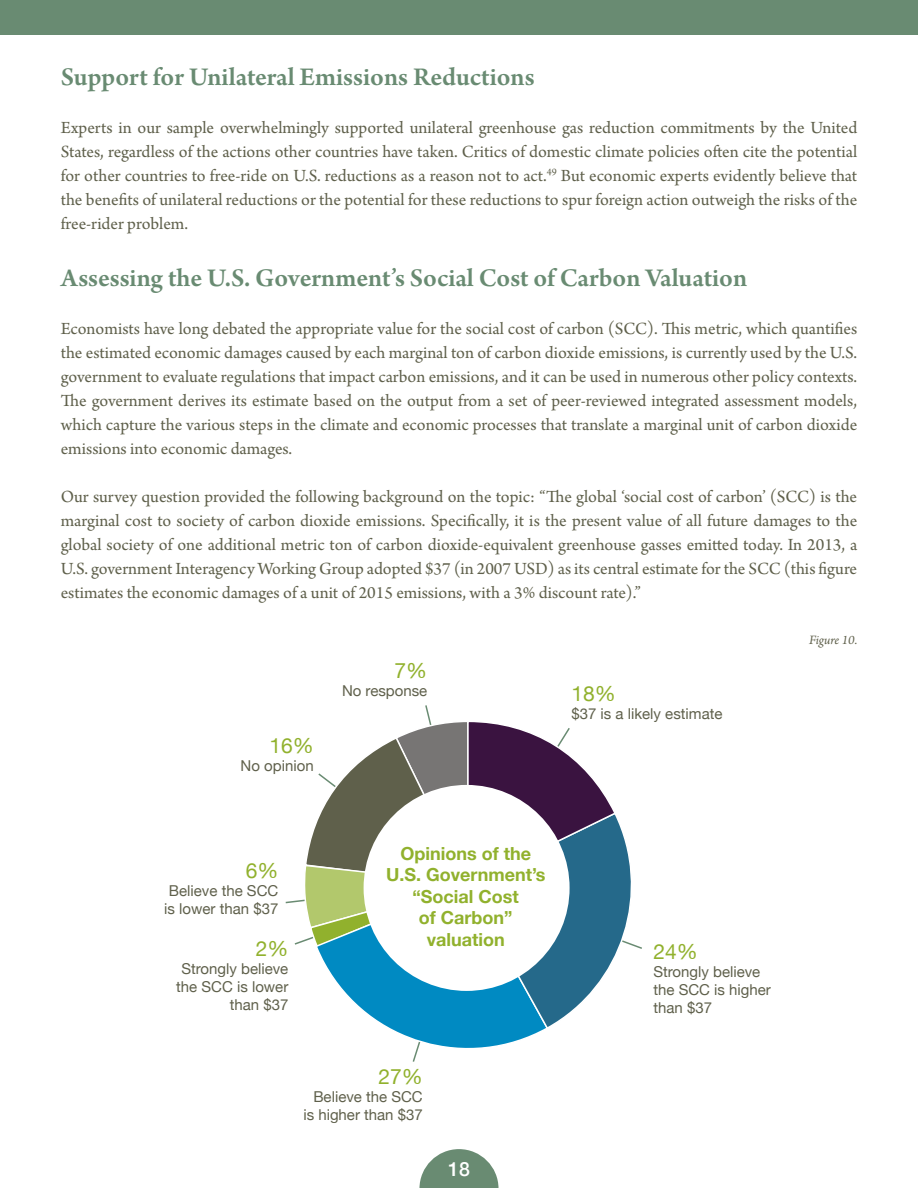
<style>
.page{position:relative;width:918px;height:1188px;background:#fff}
.page>*{position:absolute;margin:0;border:0;box-sizing:border-box;transform-origin:0 0}
.t1{font:600 27px "Arno Pro";color:#698b72}
.t2{font:21px "Helvetica Neue";color:#91b12d}
.t3{font:500 19.5px "Helvetica Neue";color:#fff}
.t4{font:18px/24px "Arno Pro";color:#5f604b;text-align:justify}
.t5{font:700 18px "Helvetica Neue";color:#91b12d}
.t6{font:15px/18px "Helvetica Neue";color:#5f604b;text-align:right}
.t7{font:italic 13.5px "Arno Pro";letter-spacing:-.005em;color:#5f604b}
</style>
<div class="page">
<svg style="left:419px;top:1149px;width:80px;height:39px"></svg>
<div style="left:0;top:0;width:918px;height:35px;background:#698b72"></div>
<svg style="left:285px;top:705px;width:357px;height:357px"></svg>
<div style="left:364px;top:785px;width:206px;height:206px;background:#fff;border-radius:50%"></div>
<p class="t1" style="left:61px;top:62px;width:475px">Support for Unilateral Emissions Reductions</p>
<p class="t4" style="left:61px;top:117px;width:798px">Experts in our sample overwhelmingly supported unilateral greenhouse gas reduction commitments by the United States, regardless of the actions other countries have taken. Critics of domestic climate policies often cite the potential for other countries to free-ride on U.S. reductions as a reason not to act.<sup>49</sup> But economic experts evidently believe that the benefits of unilateral reductions or the potential for these reductions to spur foreign action outweigh the risks of the free-rider problem.</p>
<p class="t1" style="left:61px;top:262px;width:688px">Assessing the U.S. Government’s Social Cost of Carbon Valuation</p>
<p class="t4" style="left:61px;top:317px;width:798px">Economists have long debated the appropriate value for the social cost of carbon (SCC). This metric, which quantifies the estimated economic damages caused by each marginal ton of carbon dioxide emissions, is currently used by the U.S. government to evaluate regulations that impact carbon emissions, and it can be used in numerous other policy contexts.<br>The government derives its estimate based on the output from a set of peer-reviewed integrated assessment models, which capture the various steps in the climate and economic processes that translate a marginal unit of carbon dioxide emissions into economic damages.</p>
<p class="t4" style="left:61px;top:485px;width:798px">Our survey question provided the following background on the topic: “The global ‘social cost of carbon’ (SCC) is the marginal cost to society of carbon dioxide emissions. Specifically, it is the present value of all future damages to the global society of one additional metric ton of carbon dioxide-equivalent greenhouse gasses emitted today. In 2013, a U.S. government Interagency Working Group adopted $37 (in 2007 USD) as its central estimate for the SCC (this figure estimates the economic damages of a unit of 2015 emissions, with a 3% discount rate).”</p>
<p class="t2" style="left:269px;top:730px;width:46px">16%</p>
<p class="t6" style="left:241px;top:757px;width:75px">No opinion</p>
<p class="t2" style="left:395px;top:655px;width:34px">7%</p>
<p class="t6" style="left:342px;top:682px;width:87px">No response</p>
<p class="t2" style="left:571px;top:678px;width:46px">18%</p>
<p class="t6" style="left:571px;top:705px;width:153px">$37 is a likely estimate</p>
<p class="t2" style="left:246px;top:855px;width:34px">6%</p>
<p class="t6" style="left:164px;top:882px;width:116px;text-align:center">Believe the SCC is lower than $37</p>
<p class="t2" style="left:256px;top:933px;width:34px">2%</p>
<p class="t6" style="left:176px;top:960px;width:114px">Strongly believe the SCC is lower than $37</p>
<p class="t5" style="left:400px;top:839px;width:132px">Opinions of the</p>
<p class="t5" style="left:386px;top:861px;width:161px">U.S. Government’s</p>
<p class="t5" style="left:413px;top:882px;width:108px">“Social Cost</p>
<p class="t5" style="left:419px;top:904px;width:95px">of Carbon”</p>
<p class="t5" style="left:427px;top:926px;width:79px">valuation</p>
<p class="t2" style="left:378px;top:1061px;width:46px">27%</p>
<p class="t6" style="left:303px;top:1088px;width:121px">Believe the SCC is higher than $37</p>
<p class="t3" style="left:448px;top:1154px;width:23px">18</p>
<p class="t2" style="left:653px;top:936px;width:46px">24%</p>
<p class="t6" style="left:653px;top:963px;width:119px;text-align:left">Strongly believe the SCC is higher than $37</p>
<p class="t7" style="left:809px;top:633px;width:49px">Figure 10.</p>
</div>
